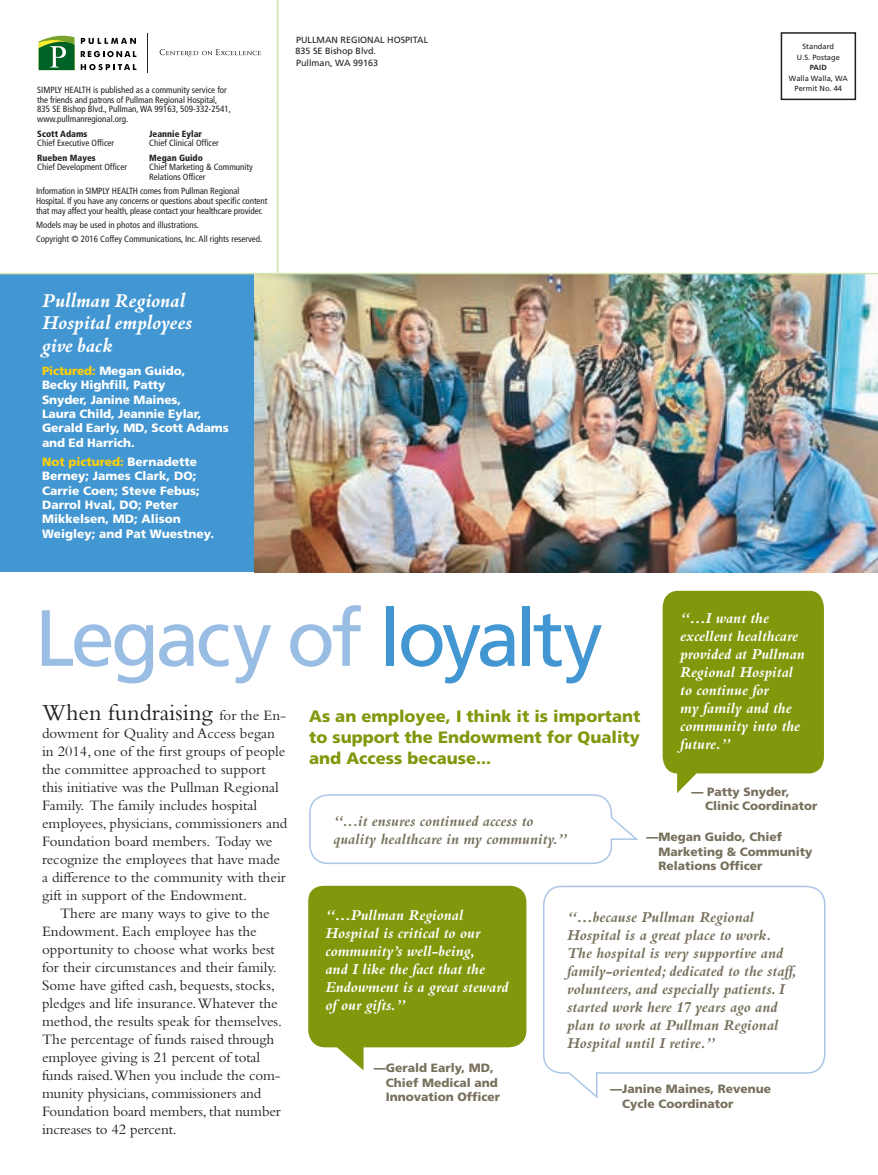
<style>
.page{position:relative;width:878px;height:1175px;background:#fff}
.page>*{position:absolute;margin:0;border:0;box-sizing:border-box;transform-origin:0 0}
.t1{font:79.5px "Frutiger LT Std";letter-spacing:-.05em;color:#9abde3}
.t2{font:24px "Bembo Std";color:#231f20}
.t3{font:italic 700 21px/22.5px "Bembo Book MT Std";color:#fff}
.t4{font:900 16.5px/21px "Frutiger LT Std";color:#81980d;text-align:justify}
.t5{font:italic 700 15.75px/18px "Bembo Std";color:#77705c}
.t6{font:italic 700 15.75px/18px "Bembo Std";color:#fff}
.t7{font:15px/18px "Bembo Std";color:#231f20}
.t8{font:900 12px/14.4px "Frutiger LT Std";letter-spacing:-.01em;color:#fff}
.t9{font:900 12px/14.4px "Frutiger LT Std";color:#77705c}
.t10{font:condensed 9px/9.8px "Frutiger LT Std";color:#231f20}
.t11{font:9px/11.4px "Frutiger LT Std";color:#231f20}
.t12{font:900 condensed 9px "Frutiger LT Std";color:#231f20}
.t13{font:7.5px/10.5px "Frutiger LT Std";color:#231f20;text-align:center}
.t14{font:700 7.5px "Frutiger LT Std";color:#231f20}
.s1{color:#fecf07}
.s2{color:#4296d1}
.s3{font-size:15px}
</style>
<div class="page">
<div style="left:780px;top:32px;width:76px;height:68px;border:2px solid #231f20"></div>
<svg style="left:81px;top:64px;width:55px;height:6px"></svg>
<svg style="left:81px;top:38px;width:55px;height:6px"></svg>
<svg style="left:81px;top:51px;width:55px;height:6px"></svg>
<svg style="left:39px;top:35px;width:36px;height:35px"></svg>
<hr style="left:147px;top:33px;width:1px;height:39px;background:#231f20">
<svg style="left:160px;top:49px;width:101px;height:7px"></svg>
<div style="left:0;top:274px;width:291px;height:298px;background:#4296d1"></div>
<img style="left:254px;top:274px;width:624px;height:298px">
<svg style="left:543px;top:885px;width:283px;height:214px"></svg>
<svg style="left:308px;top:885px;width:219px;height:185px;background:#90a42b"></svg>
<svg style="left:662px;top:590px;width:162px;height:203px;background:#8ea326"></svg>
<svg style="left:309px;top:794px;width:329px;height:70px"></svg>
<hr style="left:0;top:273px;width:878px;height:1px;background:#d1e5ae">
<hr style="left:277px;top:0;width:1px;height:274px;background:#d1e5ae">
<p class="t10" style="left:37px;top:85px;width:195px">SIMPLY HEALTH is published as a community service for the friends and patrons of Pullman Regional Hospital, 835 SE Bishop Blvd., Pullman, WA 99163, 509-332-2541, www.pullmanregional.org.</p>
<p class="t12" style="left:149px;top:128px;width:54px">Jeannie Eylar</p>
<p class="t10" style="left:149px;top:138px;width:71px">Chief Clinical Officer</p>
<p class="t12" style="left:149px;top:152px;width:55px">Megan Guido</p>
<p class="t10" style="left:149px;top:162px;width:105px">Chief Marketing &amp; Community<br>Relations Officer</p>
<p class="t10" style="left:36px;top:186px;width:233px">Information in SIMPLY HEALTH comes from Pullman Regional<br>Hospital. If you have any concerns or questions about specific content that may affect your health, please contact your healthcare provider.</p>
<p class="t10" style="left:36px;top:218px;width:228px;line-height:14.2px">Models may be used in photos and illustrations.<br>Copyright © 2016 Coffey Communications, Inc. All rights reserved.</p>
<p class="t12" style="left:37px;top:128px;width:52px">Scott Adams</p>
<p class="t10" style="left:37px;top:138px;width:78px">Chief Executive Officer</p>
<p class="t12" style="left:37px;top:152px;width:60px">Rueben Mayes</p>
<p class="t10" style="left:37px;top:162px;width:91px">Chief Development Officer</p>
<h3 class="t3" style="left:42px;top:288px;width:152px">Pullman Regional<br>Hospital employees give back</h3>
<p class="t8" style="left:42px;top:363px;width:188px"><span class="s1">Pictured:</span> Megan Guido,<br>Becky Highfill, Patty<br>Snyder, Janine Maines,<br>Laura Child, Jeannie Eylar,<br>Gerald Early, MD, Scott Adams and Ed Harrich.</p>
<p class="t8" style="left:42px;top:454px;width:173px"><span class="s1">Not pictured:</span> Bernadette<br>Berney; James Clark, DO;<br>Carrie Coen; Steve Febus;<br>Darrol Hval, DO; Peter<br>Mikkelsen, MD; Alison<br>Weigley; and Pat Wuestney.</p>
<p class="t11" style="left:295px;top:34px;width:134px">PULLMAN REGIONAL HOSPITAL<br>835 SE Bishop Blvd.<br>Pullman, WA 99163</p>
<p class="t13" style="left:796px;top:41px;width:44px">Standard<br>U.S. Postage</p>
<p class="t14" style="left:809px;top:63px;width:19px">PAID</p>
<p class="t13" style="left:789px;top:73px;width:60px">Walla Walla, WA<br>Permit No. 44</p>
<h1 class="t1" style="left:35px;top:591px;width:569px">Legacy of <span class="s2">loyalty</span></h1>
<p class="t6" style="left:680px;top:608px;width:126px">“…I want the excellent healthcare provided at Pullman<br>Regional Hospital to continue for<br>my family and the community into the future.”</p>
<h2 class="t2" style="left:42px;top:698px;width:246px">When fundraising <span class="s3">for the En-</span></h2>
<p class="t7" style="left:42px;top:724px;width:247px">dowment for Quality and Access began in 2014, one of the first groups of people the committee approached to support this initiative was the Pullman Regional Family. The family includes hospital employees, physicians, commissioners and Foundation board members. Today we recognize the employees that have made a difference to the community with their gift in support of the Endowment.</p>
<p class="t7" style="left:42px;top:904px;width:241px;text-indent:18px">There are many ways to give to the Endowment. Each employee has the opportunity to choose what works best for their circumstances and their family.<br>Some have gifted cash, bequests, stocks, pledges and life insurance.Whatever the method, the results speak for themselves.<br>The percentage of funds raised through employee giving is 21 percent of total funds raised.When you include the com&shy;munity physicians, commissioners and Foundation board members, that number increases to 42 percent.</p>
<p class="t4" style="left:309px;top:705px;width:333px">As an employee, I think it is important to support the Endowment for Quality and Access because...</p>
<p class="t9" style="left:705px;top:784px;width:114px;text-indent:-14px">— Patty Snyder,<br>Clinic Coordinator</p>
<p class="t5" style="left:333px;top:811px;width:235px">“...it ensures continued access to quality healthcare in my community.”</p>
<p class="t9" style="left:658px;top:830px;width:156px;text-indent:-12px">—Megan Guido, Chief<br>Marketing &amp; Community<br>Relations Officer</p>
<p class="t6" style="left:325px;top:906px;width:185px">“…Pullman Regional<br>Hospital is critical to our community’s well-being,<br>and I like the fact that the<br>Endowment is a great steward of our gifts.”</p>
<p class="t5" style="left:567px;top:908px;width:233px">“…because Pullman Regional Hospital is a great place to work.<br>The hospital is very supportive and family-oriented; dedicated to the staff, volunteers, and especially patients. I started work here 17 years ago and plan to work at Pullman Regional Hospital until I retire.”</p>
<p class="t9" style="left:386px;top:1060px;width:116px;text-indent:-12px">—Gerald Early, MD,<br>Chief Medical and<br>Innovation Officer</p>
<p class="t9" style="left:622px;top:1081px;width:151px;text-indent:-12px">—Janine Maines, Revenue<br>Cycle Coordinator</p>
</div>
